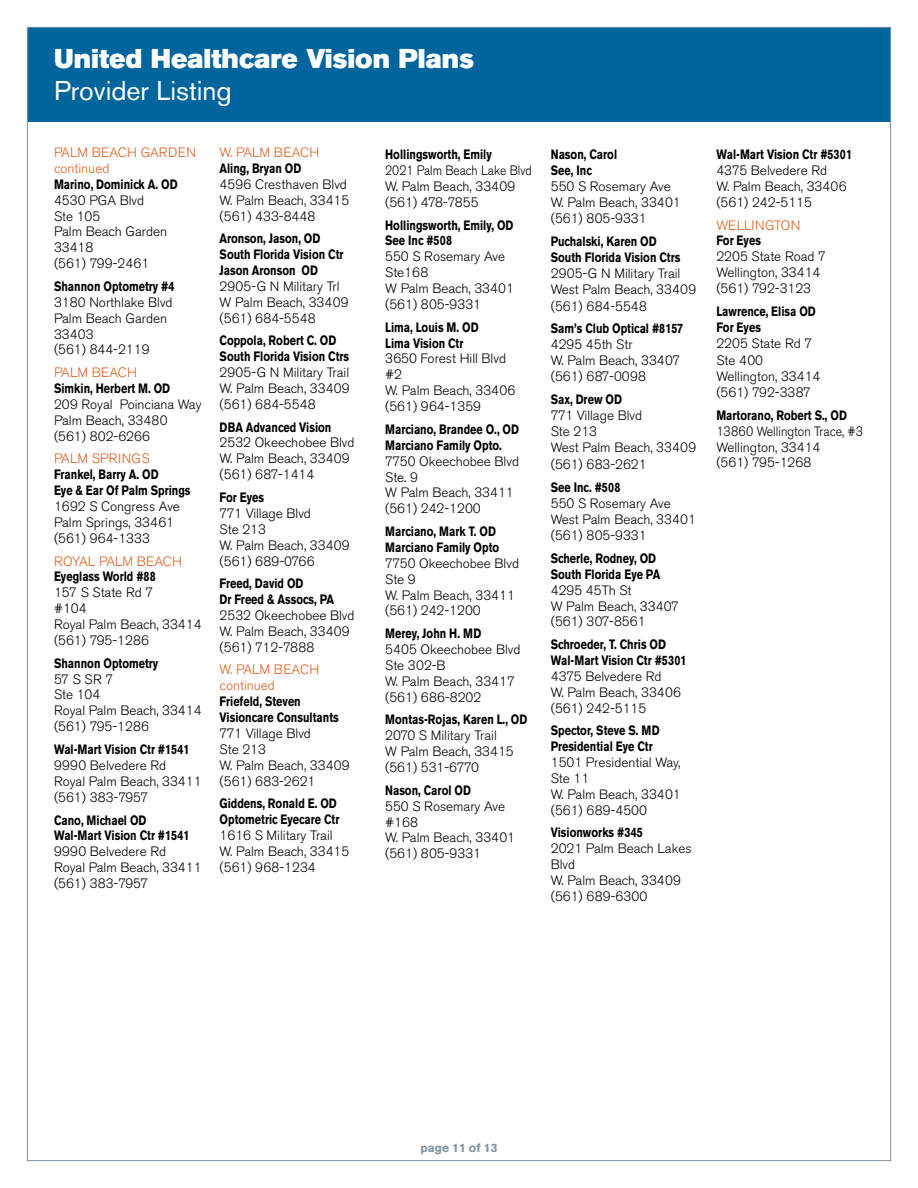
<style>
.page{position:relative;width:918px;height:1188px;background:#fff}
.page>*{position:absolute;margin:0;border:0;box-sizing:border-box;transform-origin:0 0}
.t1{font:27px "Akzidenz Grotesk BE Super";color:#fff}
.t2{font:27px "Akzidenz Grotesk BE";color:#fff}
.t3{font:300 13.5px/15.9px "Akzidenz Grotesk BE";color:#000}
.t4{font:700 13.5px/15.9px "Akzidenz Grotesk BE";color:#000;scale:.8 1}
.t5{font:300 13.5px/15.9px "Akzidenz Grotesk BE";color:#df6020}
.t6{font:300 13.5px/15.9px "Akzidenz Grotesk BE";color:#000;scale:.92 1}
.t7{font:300 13.5px/15.9px "Akzidenz Grotesk BE";color:#000;scale:.9 1}
.t8{font:300 13.5px "Akzidenz Grotesk BE";letter-spacing:.02em;color:#df6020}
.t9{font:700 12px "Akzidenz Grotesk BE";color:#7e929f}
</style>
<div class="page">
<div style="left:27px;top:27px;width:864px;height:95px;background:#00649d"></div>
<h1 class="t1" style="left:54px;top:42px;width:422px">United Healthcare Vision Plans</h1>
<h1 class="t2" style="left:54px;top:74px;width:179px">Provider Listing</h1>
<p class="t5" style="left:54px;top:145px;width:144px">PALM BEACH GARDEN continued</p>
<p class="t4" style="left:54px;top:176px;width:156px">Marino, Dominick A. OD</p>
<p class="t3" style="left:54px;top:192px;width:115px">4530 PGA Blvd<br>Ste 105<br>Palm Beach Garden<br>33418<br>(561) 799-2461</p>
<p class="t4" style="left:54px;top:278px;width:152px">Shannon Optometry #4</p>
<p class="t3" style="left:54px;top:294px;width:120px">3180 Northlake Blvd<br>Palm Beach Garden<br>33403<br>(561) 844-2119</p>
<p class="t5" style="left:54px;top:365px;width:85px">PALM BEACH</p>
<p class="t4" style="left:54px;top:381px;width:147px">Simkin, Herbert M. OD</p>
<p class="t3" style="left:54px;top:397px;width:149px">209 Royal Poinciana Way<br>Palm Beach, 33480 (561) 802-6266</p>
<p class="t8" style="left:54px;top:451px;width:97px">PALM SPRINGS</p>
<p class="t4" style="left:54px;top:467px;width:172px">Frankel, Barry A. OD<br>Eye &amp; Ear Of Palm Springs</p>
<p class="t3" style="left:54px;top:499px;width:128px">1692 S Congress Ave<br>Palm Springs, 33461 (561) 964-1333</p>
<p class="t5" style="left:54px;top:553px;width:130px">ROYAL PALM BEACH</p>
<p class="t4" style="left:54px;top:569px;width:129px">Eyeglass World #88</p>
<p class="t3" style="left:54px;top:585px;width:149px">157 S State Rd 7<br>#104<br>Royal Palm Beach, 33414 (561) 795-1286</p>
<p class="t4" style="left:54px;top:655px;width:132px">Shannon Optometry</p>
<p class="t3" style="left:54px;top:671px;width:149px">57 S SR 7<br>Ste 104<br>Royal Palm Beach, 33414 (561) 795-1286</p>
<p class="t4" style="left:54px;top:741px;width:171px">Wal-Mart Vision Ctr #1541</p>
<p class="t3" style="left:54px;top:757px;width:149px">9990 Belvedere Rd<br>Royal Palm Beach, 33411 (561) 383-7957</p>
<p class="t4" style="left:54px;top:812px;width:171px">Cano, Michael OD<br>Wal-Mart Vision Ctr #1541</p>
<p class="t3" style="left:54px;top:844px;width:149px">9990 Belvedere Rd<br>Royal Palm Beach, 33411 (561) 383-7957</p>
<p class="t5" style="left:220px;top:145px;width:101px">W. PALM BEACH</p>
<p class="t4" style="left:220px;top:160px;width:104px">Aling, Bryan OD</p>
<p class="t3" style="left:220px;top:176px;width:131px">4596 Cresthaven Blvd<br>W. Palm Beach, 33415 (561) 433-8448</p>
<p class="t4" style="left:220px;top:231px;width:157px">Aronson, Jason, OD<br>South Florida Vision Ctr<br>Jason Aronson OD</p>
<p class="t3" style="left:220px;top:279px;width:131px">2905-G N Military Trl<br>W Palm Beach, 33409 (561) 684-5548</p>
<p class="t4" style="left:220px;top:333px;width:164px">Coppola, Robert C. OD<br>South Florida Vision Ctrs</p>
<p class="t3" style="left:220px;top:365px;width:132px;text-align:justify">2905-G N Military Trail W. Palm Beach, 33409 (561) 684-5548</p>
<p class="t4" style="left:220px;top:419px;width:141px">DBA Advanced Vision</p>
<p class="t3" style="left:220px;top:435px;width:137px">2532 Okeechobee Blvd<br>W. Palm Beach, 33409 (561) 687-1414</p>
<p class="t4" style="left:220px;top:489px;width:57px">For Eyes</p>
<p class="t3" style="left:220px;top:505px;width:132px">771 Village Blvd<br>Ste 213<br>W. Palm Beach, 33409 (561) 689-0766</p>
<p class="t4" style="left:220px;top:576px;width:145px">Freed, David OD<br>Dr Freed &amp; Assocs, PA</p>
<p class="t3" style="left:220px;top:608px;width:137px">2532 Okeechobee Blvd<br>W. Palm Beach, 33409 (561) 712-7888</p>
<p class="t5" style="left:220px;top:662px;width:101px">W. PALM BEACH continued</p>
<p class="t4" style="left:220px;top:694px;width:151px">Friefeld, Steven<br>Visioncare Consultants</p>
<p class="t3" style="left:220px;top:726px;width:132px">771 Village Blvd<br>Ste 213<br>W. Palm Beach, 33409 (561) 683-2621</p>
<p class="t4" style="left:220px;top:796px;width:151px">Giddens, Ronald E. OD<br>Optometric Eyecare Ctr</p>
<p class="t3" style="left:220px;top:828px;width:131px">1616 S Military Trail<br>W. Palm Beach, 33415 (561) 968-1234</p>
<p class="t4" style="left:385px;top:147px;width:135px">Hollingsworth, Emily</p>
<p class="t7" style="left:385px;top:163px;width:164px">2021 Palm Beach Lake Blvd<br>W. Palm Beach, 33409 (561) 478-7855</p>
<p class="t4" style="left:385px;top:217px;width:162px">Hollingsworth, Emily, OD<br>See Inc #508</p>
<p class="t3" style="left:385px;top:249px;width:130px">550 S Rosemary Ave<br>Ste168<br>W Palm Beach, 33401 (561) 805-9331</p>
<p class="t4" style="left:385px;top:319px;width:118px">Lima, Louis M. OD<br>Lima Vision Ctr</p>
<p class="t3" style="left:385px;top:351px;width:132px">3650 Forest Hill Blvd #2<br>W. Palm Beach, 33406 (561) 964-1359</p>
<p class="t4" style="left:385px;top:421px;width:169px">Marciano, Brandee O., OD<br>Marciano Family Opto.</p>
<p class="t3" style="left:385px;top:453px;width:135px">7750 Okeechobee Blvd<br>Ste. 9<br>W Palm Beach, 33411 (561) 242-1200</p>
<p class="t4" style="left:385px;top:523px;width:144px">Marciano, Mark T. OD<br>Marciano Family Opto</p>
<p class="t3" style="left:385px;top:555px;width:135px">7750 Okeechobee Blvd<br>Ste 9<br>W. Palm Beach, 33411 (561) 242-1200</p>
<p class="t4" style="left:385px;top:626px;width:122px">Merey, John H. MD</p>
<p class="t3" style="left:385px;top:642px;width:137px">5405 Okeechobee Blvd<br>Ste 302-B<br>W. Palm Beach, 33417 (561) 686-8202</p>
<p class="t4" style="left:385px;top:712px;width:179px">Montas-Rojas, Karen L., OD</p>
<p class="t3" style="left:385px;top:728px;width:130px">2070 S Military Trail<br>W Palm Beach, 33415 (561) 531-6770</p>
<p class="t4" style="left:385px;top:782px;width:109px">Nason, Carol OD</p>
<p class="t3" style="left:385px;top:798px;width:131px">550 S Rosemary Ave #168<br>W. Palm Beach, 33401 (561) 805-9331</p>
<p class="t4" style="left:551px;top:147px;width:84px">Nason, Carol<br>See, Inc</p>
<p class="t3" style="left:551px;top:179px;width:131px">550 S Rosemary Ave<br>W. Palm Beach, 33401 (561) 805-9331</p>
<p class="t4" style="left:551px;top:233px;width:164px">Puchalski, Karen OD<br>South Florida Vision Ctrs</p>
<p class="t3" style="left:551px;top:266px;width:147px">2905-G N Military Trail<br>West Palm Beach, 33409 (561) 684-5548</p>
<p class="t4" style="left:551px;top:321px;width:167px">Sam’s Club Optical #8157</p>
<p class="t3" style="left:551px;top:337px;width:131px">4295 45th Str<br>W. Palm Beach, 33407 (561) 687-0098</p>
<p class="t4" style="left:551px;top:391px;width:90px">Sax, Drew OD</p>
<p class="t3" style="left:551px;top:408px;width:147px">771 Village Blvd<br>Ste 213<br>West Palm Beach, 33409 (561) 683-2621</p>
<p class="t4" style="left:551px;top:479px;width:89px">See Inc. #508</p>
<p class="t3" style="left:551px;top:495px;width:147px">550 S Rosemary Ave<br>West Palm Beach, 33401 (561) 805-9331</p>
<p class="t4" style="left:551px;top:550px;width:138px">Scherle, Rodney, OD<br>South Florida Eye PA</p>
<p class="t3" style="left:551px;top:582px;width:130px">4295 45Th St<br>W Palm Beach, 33407 (561) 307-8561</p>
<p class="t4" style="left:551px;top:637px;width:171px">Schroeder, T. Chris OD<br>Wal-Mart Vision Ctr #5301</p>
<p class="t3" style="left:551px;top:669px;width:132px">4375 Belvedere Rd<br>W. Palm Beach, 33406 (561) 242-5115</p>
<p class="t4" style="left:551px;top:723px;width:138px">Spector, Steve S. MD<br>Presidential Eye Ctr</p>
<p class="t3" style="left:551px;top:755px;width:131px">1501 Presidential Way,<br>Ste 11<br>W. Palm Beach, 33401 (561) 689-4500</p>
<p class="t4" style="left:551px;top:825px;width:117px">Visionworks #345</p>
<p class="t3" style="left:551px;top:841px;width:142px">2021 Palm Beach Lakes<br>Blvd<br>W. Palm Beach, 33409 (561) 689-6300</p>
<p class="t4" style="left:716px;top:147px;width:171px">Wal-Mart Vision Ctr #5301</p>
<p class="t3" style="left:716px;top:163px;width:132px">4375 Belvedere Rd<br>W. Palm Beach, 33406 (561) 242-5115</p>
<p class="t5" style="left:716px;top:217px;width:85px">WELLINGTON</p>
<p class="t4" style="left:716px;top:233px;width:57px">For Eyes</p>
<p class="t3" style="left:716px;top:249px;width:111px">2205 State Road 7<br>Wellington, 33414 (561) 792-3123</p>
<p class="t4" style="left:716px;top:303px;width:126px">Lawrence, Elisa OD<br>For Eyes</p>
<p class="t3" style="left:716px;top:336px;width:106px">2205 State Rd 7<br>Ste 400<br>Wellington, 33414 (561) 792-3387</p>
<p class="t4" style="left:716px;top:407px;width:165px">Martorano, Robert S., OD</p>
<p class="t6" style="left:716px;top:423px;width:161px">13860 Wellington Trace, #3<br>Wellington, 33414<br>(561) 795-1268</p>
<p class="t9" style="left:421px;top:1141px;width:78px">page 11 of 13</p>
</div>
